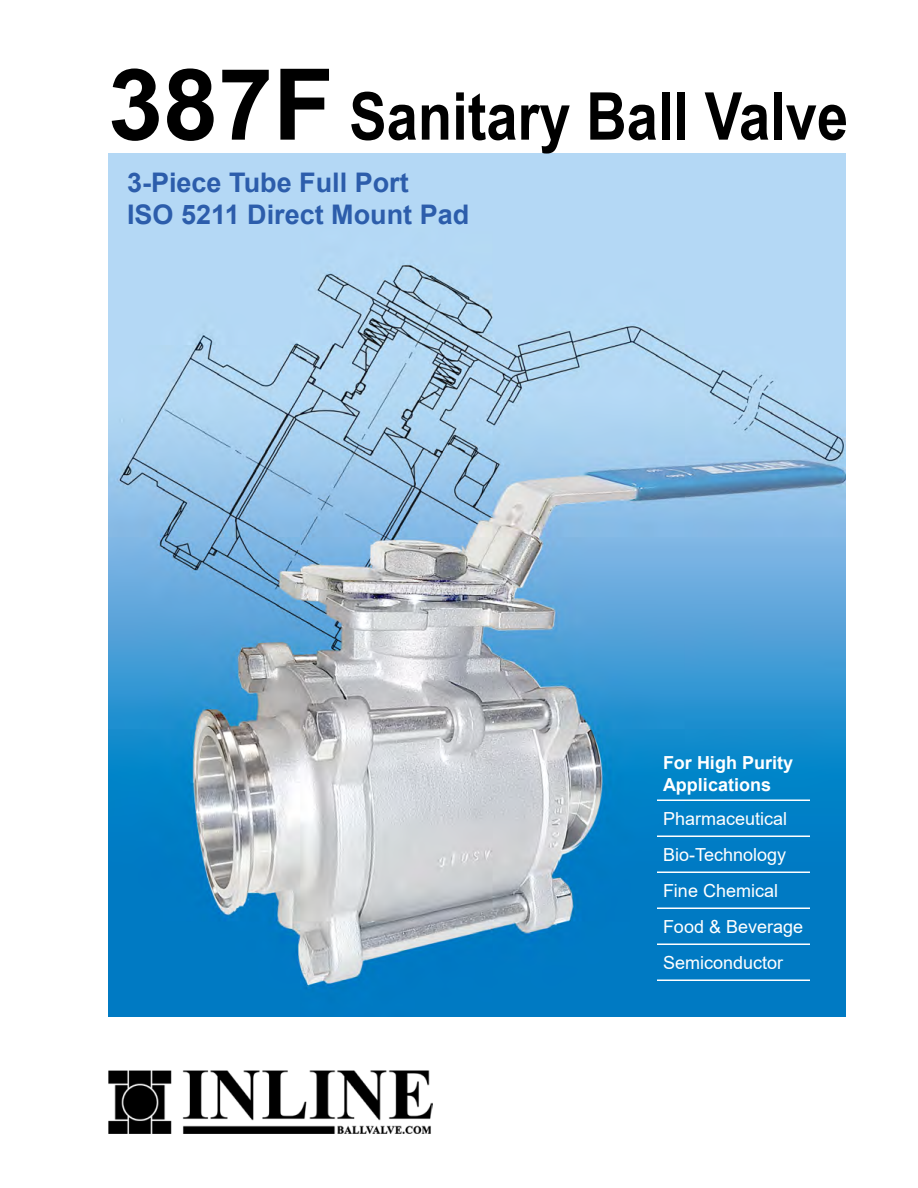
<style>
.page{position:relative;width:918px;height:1188px;background:#fff}
.page>*{position:absolute;margin:0;border:0;box-sizing:border-box;transform-origin:0 0}
.t1{font:700 66px "Arial";color:#000;scale:.85 1}
.t2{font:700 27px/32.4px "Arial";color:#2c5dab}
.t3{font:18px/36px "Arial";color:#fff}
.t4{font:700 18px/21.6px "Arial";color:#fff}
.s1{font-size:99px}
</style>
<div class="page">
<img style="left:108px;top:153px;width:738px;height:864px">
<img style="left:108px;top:1071px;width:324px;height:63px">
<hr style="left:657px;top:836px;width:153px;height:1px;background:#fff">
<hr style="left:657px;top:872px;width:153px;height:1px;background:#fff">
<hr style="left:657px;top:908px;width:153px;height:1px;background:#fff">
<hr style="left:657px;top:944px;width:153px;height:1px;background:#fff">
<hr style="left:657px;top:980px;width:153px;height:1px;background:#fff">
<hr style="left:657px;top:800px;width:153px;height:1px;background:#fff">
<h1 class="t1" style="left:108px;top:70px;width:872px"><span class="s1">387F</span> Sanitary Ball Valve</h1>
<h2 class="t2" style="left:127px;top:167px;width:344px">3-Piece Tube Full Port<br>ISO 5211 Direct Mount Pad</h2>
<p class="t4" style="left:663px;top:752px;width:132px">For High Purity<br>Applications</p>
<p class="t3" style="left:663px;top:800px;width:142px">Pharmaceutical<br>Bio-Technology<br>Fine Chemical<br>Food &amp; Beverage<br>Semiconductor</p>
</div>
